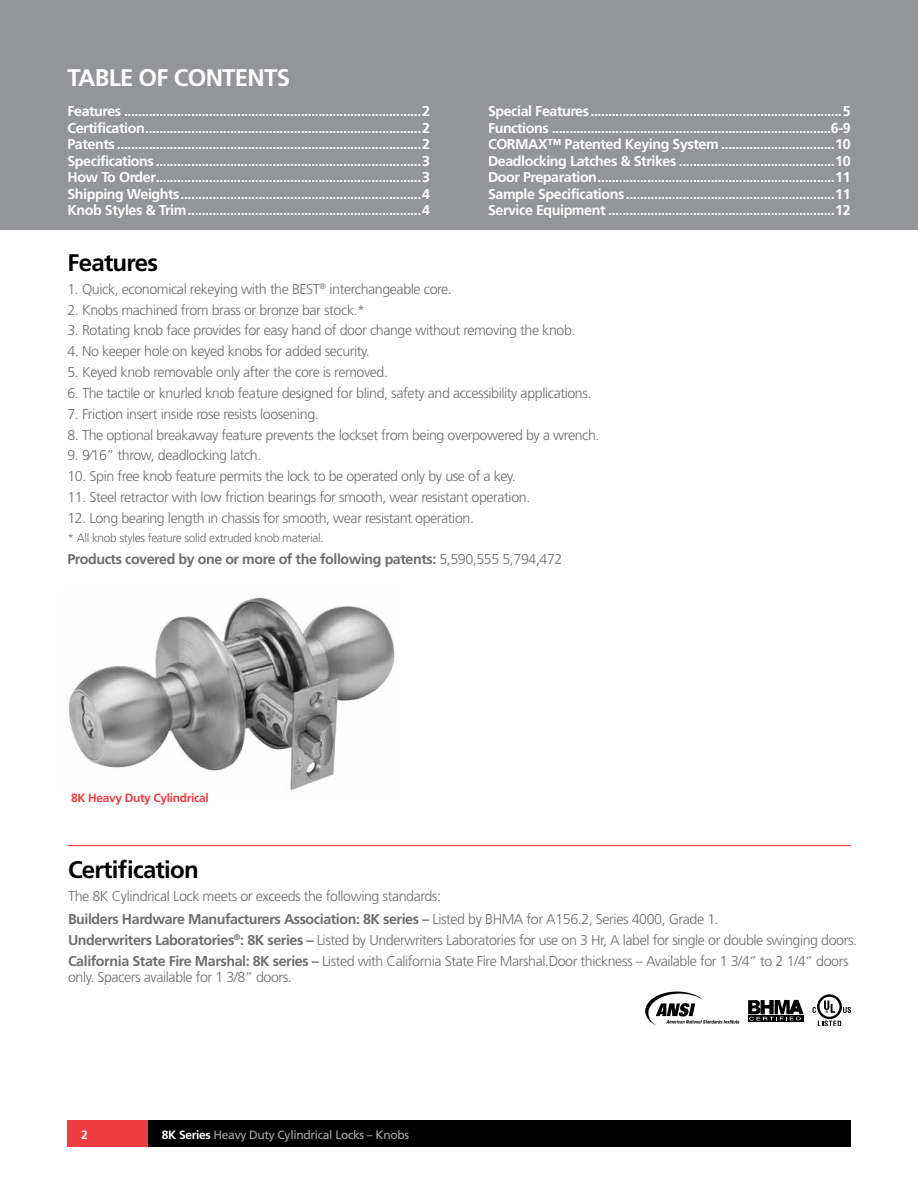
<style>
.page{position:relative;width:918px;height:1188px;background:#fff}
.page>*{position:absolute;margin:0;border:0;box-sizing:border-box;transform-origin:0 0}
.t1{font:700 24px "Frutiger";letter-spacing:-.03em;color:#000}
.t2{font:700 24px "Frutiger";letter-spacing:-.03em;color:#fff}
.t3{font:700 14.25px/16.5px "Frutiger";letter-spacing:-.03em;color:#fff;text-align:justify}
.t4{font:300 14.25px/23.2px "Frutiger";letter-spacing:-.03em;color:#6d6e71}
.t5{font:700 14.25px "Frutiger";letter-spacing:-.03em;color:#6d6e71}
.t6{font:300 12px "Frutiger";letter-spacing:-.03em;color:#6d6e71}
.t7{font:12px "Frutiger";letter-spacing:-.025em;color:#a7a9ac}
.t8{font:700 12px "Frutiger";letter-spacing:-.03em;color:#ef3d42}
.t9{font:700 12px "Frutiger";color:#fff}
.s1{font-weight:300}
.s2{font-weight:700}
.s3{font-weight:700;color:#fff}
</style>
<div class="page">
<div style="left:0;top:0;width:918px;height:230px;background:#939598"></div>
<div style="left:68px;top:1120px;width:80px;height:28px;background:#ef3d42"></div>
<div style="left:148px;top:1120px;width:703px;height:28px;background:#000"></div>
<hr style="left:68px;top:845px;width:783px;height:1px;background:#ef3d42">
<svg style="left:818px;top:995px;width:23px;height:24px"></svg>
<div style="left:817px;top:995px;width:25px;height:24px;border:1px solid #000;border-radius:50%"></div>
<div style="left:820px;top:997px;width:19px;height:20px;background:#fff;border-radius:50%"></div>
<svg style="left:818px;top:1021px;width:23px;height:5px"></svg>
<svg style="left:812px;top:1007px;width:4px;height:6px"></svg>
<svg style="left:843px;top:1007px;width:8px;height:6px"></svg>
<svg style="left:824px;top:1000px;width:11px;height:13px"></svg>
<svg style="left:645px;top:992px;width:94px;height:34px"></svg>
<div style="left:748px;top:1015px;width:56px;height:7px;background:#000"></div>
<svg style="left:748px;top:1000px;width:56px;height:21px"></svg>
<img style="left:68px;top:597px;width:327px;height:194px">
<h1 class="t2" style="left:68px;top:64px;width:224px">TABLE OF CONTENTS</h1>
<p class="t3" style="left:68px;top:103px;width:364px">Features ....................................................................................2<br>Certification..............................................................................2<br>Patents ......................................................................................2<br>Specifications ...........................................................................3<br>How To Order...........................................................................3<br>Shipping Weights....................................................................4<br>Knob Styles &amp; Trim..................................................................4</p>
<p class="t3" style="left:488px;top:103px;width:364px">Special Features.......................................................................5<br>Functions ...............................................................................6-9<br>CORMAX™ Patented Keying System ................................10<br>Deadlocking Latches &amp; Strikes ............................................10<br>Door Preparation...................................................................11<br>Sample Specifications...........................................................11<br>Service Equipment ................................................................12</p>
<h1 class="t1" style="left:68px;top:248px;width:92px">Features</h1>
<p class="t4" style="left:68px;top:277px;width:386px">1. Quick, economical rekeying with the BEST<sup>®</sup> interchangeable core.</p>
<p class="t4" style="left:67px;top:298px;width:299px">2. Knobs machined from brass or bronze bar stock.*</p>
<p class="t4" style="left:67px;top:319px;width:509px">3. Rotating knob face provides for easy hand of door change without removing the knob.</p>
<p class="t4" style="left:67px;top:340px;width:304px">4. No keeper hole on keyed knobs for added security.</p>
<p class="t4" style="left:67px;top:361px;width:322px">5. Keyed knob removable only after the core is removed.</p>
<p class="t4" style="left:67px;top:381px;width:526px">6. The tactile or knurled knob feature designed for blind, safety and accessibility applications.</p>
<p class="t4" style="left:67px;top:402px;width:253px">7. Friction insert inside rose resists loosening.</p>
<p class="t4" style="left:67px;top:423px;width:534px">8. The optional breakaway feature prevents the lockset from being overpowered by a wrench.</p>
<p class="t4" style="left:67px;top:444px;width:195px">9. 9⁄16” throw, deadlocking latch.</p>
<p class="t4" style="left:67px;top:465px;width:450px">10. Spin free knob feature permits the lock to be operated only by use of a key.</p>
<p class="t4" style="left:67px;top:485px;width:464px">11. Steel retractor with low friction bearings for smooth, wear resistant operation.</p>
<p class="t4" style="left:67px;top:506px;width:408px">12. Long bearing length in chassis for smooth, wear resistant operation.</p>
<p class="t6" style="left:68px;top:531px;width:258px">* All knob styles feature solid extruded knob material.</p>
<p class="t5" style="left:68px;top:551px;width:496px">Products covered by one or more of the following patents: <span class="s1">5,590,555 5,794,472</span></p>
<p class="t8" style="left:71px;top:791px;width:139px">8K Heavy Duty Cylindrical</p>
<h1 class="t1" style="left:68px;top:855px;width:132px">Certification</h1>
<p class="t4" style="left:68px;top:884px;width:652px">The 8K Cylindrical Lock meets or exceeds the following standards:<br><span class="s2">Builders Hardware Manufacturers Association: 8K series –</span> Listed by BHMA for A156.2, Series 4000, Grade 1.</p>
<p class="t4" style="left:68px;top:930px;width:791px;line-height:20.9px"><span class="s2">Underwriters Laboratories</span><sup>®</sup><span class="s2">: 8K series –</span> Listed by Underwriters Laboratories for use on 3 Hr, A label for single or double swinging doors.<br><span class="s2">California State Fire Marshal: 8K series –</span> Listed with California State Fire Marshal.Door thickness – Available for 1 3/4” to 2 1/4” doors</p>
<p class="t4" style="left:68px;top:966px;width:225px">only. Spacers available for 1 3/8” doors.</p>
<p class="t9" style="left:81px;top:1128px;width:8px">2</p>
<p class="t7" style="left:162px;top:1127px;width:249px"><span class="s3">8K Series</span> Heavy Duty Cylindrical Locks – Knobs</p>
</div>
